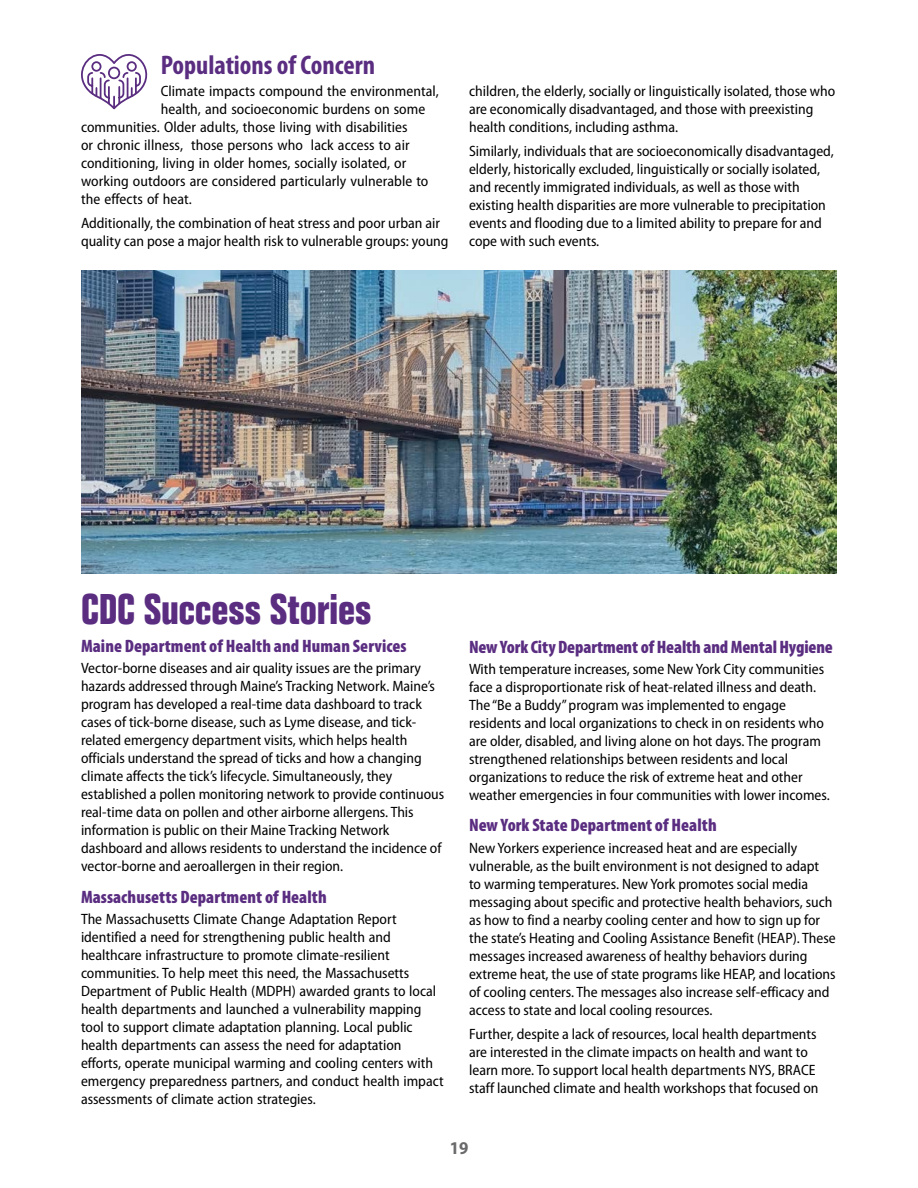
<style>
.page{position:relative;width:918px;height:1188px;background:#fff}
.page>*{position:absolute;margin:0;border:0;box-sizing:border-box;transform-origin:0 0}
.H4_for_TOC{font:700 condensed 42px "Folio Std";color:#5a2d81}
.t1{font:700 condensed 27px "Myriad Pro";color:#5a2d81}
.H5_alt_Black_Font{font:900 condensed 18px "Myriad Pro";color:#5a2d81}
.t2{font:700 semi-condensed 18px "Myriad Pro";color:#6a696b}
.t3{font:semi-condensed 15px/18px "Myriad Pro";color:#000}
</style>
<div class="page">
<svg style="left:81px;top:54px;width:67px;height:56px"></svg>
<img style="left:81px;top:270px;width:756px;height:304px">
<h5 class="t1" style="left:161px;top:50px;width:216px">Populations of Concern</h5>
<p class="t3" style="left:161px;top:82px;width:280px">Climate impacts compound the environmental,</p>
<p class="t3" style="left:161px;top:100px;width:266px">health, and socioeconomic burdens on some</p>
<p class="t3" style="left:81px;top:118px;width:328px">communities. Older adults, those living with disabilities</p>
<p class="t3" style="left:81px;top:136px;width:330px">or chronic illness, those persons who lack access to air</p>
<p class="t3" style="left:81px;top:154px;width:327px">conditioning, living in older homes, socially isolated, or</p>
<p class="t3" style="left:81px;top:172px;width:349px">working outdoors are considered particularly vulnerable to</p>
<p class="t3" style="left:81px;top:190px;width:112px">the effects of heat.</p>
<p class="t3" style="left:81px;top:214px;width:369px">Additionally, the combination of heat stress and poor urban air quality can pose a major health risk to vulnerable groups: young</p>
<p class="t3" style="left:469px;top:82px;width:368px">children, the elderly, socially or linguistically isolated, those who are economically disadvantaged, and those with preexisting health conditions, including asthma.</p>
<p class="t3" style="left:469px;top:142px;width:366px">Similarly, individuals that are socioeconomically disadvantaged, elderly, historically excluded, linguistically or socially isolated, and recently immigrated individuals, as well as those with existing health disparities are more vulnerable to precipitation events and flooding due to a limited ability to prepare for and cope with such events.</p>
<h4 class="H4_for_TOC" style="left:81px;top:586px;width:292px">CDC Success Stories</h4>
<h5 class="H5_alt_Black_Font" style="left:81px;top:636px;width:327px">Maine Department of Health and Human Services</h5>
<p class="t3" style="left:81px;top:660px;width:365px">Vector-borne diseases and air quality issues are the primary hazards addressed through Maine’s Tracking Network. Maine’s program has developed a real-time data dashboard to track cases of tick-borne disease, such as Lyme disease, and tick&shy;related emergency department visits, which helps health officials understand the spread of ticks and how a changing climate affects the tick’s lifecycle. Simultaneously, they established a pollen monitoring network to provide continuous real-time data on pollen and other airborne allergens. This information is public on their Maine Tracking Network dashboard and allows residents to understand the incidence of vector-borne and aeroallergen in their region.</p>
<h5 class="H5_alt_Black_Font" style="left:81px;top:886px;width:247px">Massachusetts Department of Health</h5>
<p class="t3" style="left:81px;top:910px;width:364px">The Massachusetts Climate Change Adaptation Report identified a need for strengthening public health and healthcare infrastructure to promote climate-resilient communities. To help meet this need, the Massachusetts Department of Public Health (MDPH) awarded grants to local health departments and launched a vulnerability mapping tool to support climate adaptation planning. Local public health departments can assess the need for adaptation efforts, operate municipal warming and cooling centers with emergency preparedness partners, and conduct health impact assessments of climate action strategies.</p>
<h5 class="H5_alt_Black_Font" style="left:469px;top:637px;width:365px">New York City Department of Health and Mental Hygiene</h5>
<p class="t3" style="left:469px;top:660px;width:362px">With temperature increases, some New York City communities face a disproportionate risk of heat-related illness and death.<br>The “Be a Buddy” program was implemented to engage residents and local organizations to check in on residents who are older, disabled, and living alone on hot days. The program strengthened relationships between residents and local organizations to reduce the risk of extreme heat and other weather emergencies in four communities with lower incomes.</p>
<h5 class="H5_alt_Black_Font" style="left:469px;top:815px;width:249px">New York State Department of Health</h5>
<p class="t3" style="left:469px;top:839px;width:368px">New Yorkers experience increased heat and are especially vulnerable, as the built environment is not designed to adapt<br>to warming temperatures. New York promotes social media messaging about specific and protective health behaviors, such as how to find a nearby cooling center and how to sign up for the state’s Heating and Cooling Assistance Benefit (HEAP). These messages increased awareness of healthy behaviors during extreme heat, the use of state programs like HEAP, and locations of cooling centers. The messages also increase self-efficacy and access to state and local cooling resources.</p>
<p class="t3" style="left:469px;top:1025px;width:351px">Further, despite a lack of resources, local health departments are interested in the climate impacts on health and want to learn more. To support local health departments NYS, BRACE staff launched climate and health workshops that focused on</p>
<p class="t2" style="left:450px;top:1138px;width:20px">19</p>
</div>
